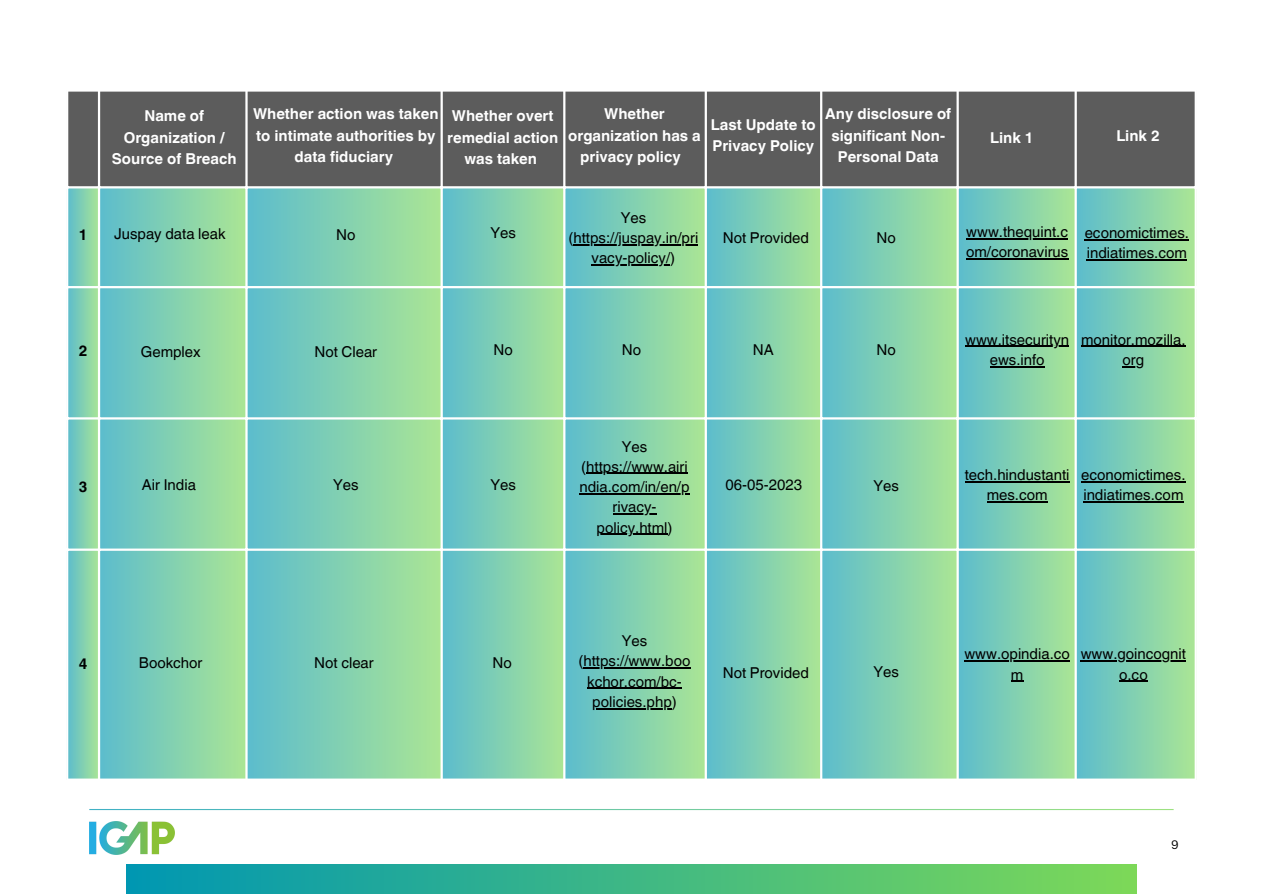
<style>
.page{position:relative;width:1263px;height:894px;background:#fff}
.page>*{position:absolute;margin:0;border:0;box-sizing:border-box;transform-origin:0 0}
.t1{font:15px/20.2px "Helvetica World";color:#000;text-align:center}
.t2{font:700 15px/21.3px "Helvetica World";color:#fff;text-align:center}
.t3{font:700 15px "Helvetica World";color:#000}
.t4{font:12px "Canva Sans";color:#000}
</style>
<div class="page">
<img style="left:89px;top:821px;width:86px;height:32px">
<div style="left:126px;top:864px;width:1011px;height:29px;background:linear-gradient(to right,#0097b2,#7dd958)"></div>
<div style="left:68px;top:92px;width:1127px;height:94px;background:#5c5c5c"></div>
<div style="left:67px;top:187px;width:32px;height:100px;background:linear-gradient(to right,#5bbccc,#a7e399)"></div>
<div style="left:99px;top:187px;width:148px;height:100px;background:linear-gradient(to right,#5bbccd,#abe594)"></div>
<div style="left:246px;top:187px;width:196px;height:100px;background:linear-gradient(to right,#5abccd,#ace696)"></div>
<div style="left:441px;top:187px;width:124px;height:100px;background:linear-gradient(to right,#5bbcce,#abe594)"></div>
<svg style="left:565px;top:188px;width:140px;height:98px;background:#82ceaf"></svg>
<div style="left:705px;top:187px;width:116px;height:100px;background:linear-gradient(to right,#5bbcce,#aae595)"></div>
<div style="left:821px;top:187px;width:137px;height:100px;background:linear-gradient(to right,#5bbccd,#abe694)"></div>
<svg style="left:959px;top:188px;width:115px;height:98px;background:#81cdad"></svg>
<div style="left:1075px;top:187px;width:121px;height:100px;background:linear-gradient(to right,#5bbcce,#abe694)"></div>
<div style="left:67px;top:287px;width:32px;height:131px;background:linear-gradient(to right,#5bbccc,#a7e399)"></div>
<div style="left:99px;top:287px;width:148px;height:131px;background:linear-gradient(to right,#5bbccd,#abe594)"></div>
<div style="left:246px;top:287px;width:196px;height:131px;background:linear-gradient(to right,#5abccd,#ace696)"></div>
<div style="left:441px;top:287px;width:124px;height:131px;background:linear-gradient(to right,#5bbcce,#abe594)"></div>
<div style="left:564px;top:287px;width:142px;height:131px;background:linear-gradient(to right,#5bbccc,#ace696)"></div>
<div style="left:705px;top:287px;width:116px;height:131px;background:linear-gradient(to right,#5bbcce,#aae595)"></div>
<div style="left:821px;top:287px;width:137px;height:131px;background:linear-gradient(to right,#5bbccd,#abe694)"></div>
<div style="left:957px;top:287px;width:119px;height:131px;background:linear-gradient(to right,#5abacc,#aae493)"></div>
<div style="left:1075px;top:287px;width:121px;height:131px;background:linear-gradient(to right,#5bbbcd,#abe594)"></div>
<div style="left:67px;top:418px;width:32px;height:132px;background:linear-gradient(to right,#5bbccc,#a7e399)"></div>
<div style="left:99px;top:418px;width:148px;height:132px;background:linear-gradient(to right,#5bbccd,#abe594)"></div>
<div style="left:246px;top:418px;width:196px;height:132px;background:linear-gradient(to right,#5abccd,#ace696)"></div>
<div style="left:441px;top:418px;width:124px;height:132px;background:linear-gradient(to right,#5bbcce,#abe594)"></div>
<svg style="left:565px;top:419px;width:140px;height:129px;background:#82cdae"></svg>
<div style="left:705px;top:418px;width:116px;height:132px;background:linear-gradient(to right,#5bbcce,#aae595)"></div>
<div style="left:821px;top:418px;width:137px;height:132px;background:linear-gradient(to right,#5bbccd,#abe694)"></div>
<div style="left:957px;top:418px;width:119px;height:132px;background:linear-gradient(to right,#59b8c9,#a7e090)"></div>
<div style="left:1075px;top:418px;width:121px;height:132px;background:linear-gradient(to right,#58b6c8,#a7e090)"></div>
<div style="left:67px;top:549px;width:32px;height:230px;background:linear-gradient(to right,#5bbccc,#a7e399)"></div>
<div style="left:99px;top:549px;width:148px;height:230px;background:linear-gradient(to right,#5bbccd,#abe594)"></div>
<div style="left:246px;top:549px;width:196px;height:230px;background:linear-gradient(to right,#5abccd,#ace696)"></div>
<div style="left:441px;top:549px;width:124px;height:230px;background:linear-gradient(to right,#5bbcce,#abe594)"></div>
<div style="left:564px;top:549px;width:142px;height:230px;background:linear-gradient(to right,#5abbcc,#abe596)"></div>
<div style="left:705px;top:549px;width:116px;height:230px;background:linear-gradient(to right,#5bbcce,#aae595)"></div>
<div style="left:821px;top:549px;width:137px;height:230px;background:linear-gradient(to right,#5bbccd,#abe694)"></div>
<div style="left:957px;top:549px;width:119px;height:230px;background:linear-gradient(to right,#5abacc,#a9e493)"></div>
<div style="left:1075px;top:549px;width:121px;height:230px;background:linear-gradient(to right,#5abacc,#aae493)"></div>
<hr style="left:66px;top:92px;width:2px;height:686px;background:#fff">
<hr style="left:98px;top:92px;width:2px;height:686px;background:#fff">
<hr style="left:245px;top:92px;width:3px;height:686px;background:#fff">
<hr style="left:441px;top:92px;width:2px;height:686px;background:#fff">
<hr style="left:563px;top:92px;width:2px;height:686px;background:#fff">
<hr style="left:705px;top:92px;width:2px;height:686px;background:#fff">
<hr style="left:820px;top:92px;width:2px;height:686px;background:#fff">
<hr style="left:956px;top:92px;width:3px;height:686px;background:#fff">
<hr style="left:1074px;top:92px;width:3px;height:686px;background:#fff">
<hr style="left:1195px;top:92px;width:2px;height:686px;background:#fff">
<hr style="left:66px;top:186px;width:1131px;height:2px;background:#fff">
<hr style="left:66px;top:286px;width:1131px;height:2px;background:#fff">
<hr style="left:66px;top:417px;width:1131px;height:2px;background:#fff">
<hr style="left:66px;top:548px;width:1131px;height:2px;background:#fff">
<hr style="left:66px;top:778px;width:1131px;height:2px;background:#fff">
<hr style="left:573px;top:244px;width:125px;height:1px;background:#000">
<hr style="left:592px;top:264px;width:78px;height:1px;background:#000">
<hr style="left:966px;top:238px;width:102px;height:1px;background:#000">
<hr style="left:966px;top:258px;width:102px;height:1px;background:#000">
<hr style="left:586px;top:473px;width:102px;height:1px;background:#000">
<hr style="left:579px;top:493px;width:111px;height:1px;background:#000">
<hr style="left:613px;top:513px;width:43px;height:1px;background:#000">
<hr style="left:597px;top:533px;width:70px;height:1px;background:#000">
<hr style="left:583px;top:667px;width:108px;height:1px;background:#000">
<hr style="left:587px;top:687px;width:95px;height:1px;background:#000">
<hr style="left:592px;top:707px;width:80px;height:2px;background:#000">
<hr style="left:1085px;top:239px;width:104px;height:1px;background:#000">
<hr style="left:1087px;top:259px;width:100px;height:1px;background:#000">
<hr style="left:965px;top:345px;width:104px;height:2px;background:#000">
<hr style="left:990px;top:366px;width:55px;height:1px;background:#000">
<hr style="left:965px;top:481px;width:104px;height:1px;background:#000">
<hr style="left:987px;top:501px;width:61px;height:1px;background:#000">
<hr style="left:964px;top:660px;width:106px;height:1px;background:#000">
<svg style="left:1011px;top:680px;width:12px;height:1px"></svg>
<hr style="left:1081px;top:345px;width:105px;height:2px;background:#000">
<svg style="left:1122px;top:366px;width:22px;height:1px"></svg>
<hr style="left:1081px;top:481px;width:104px;height:1px;background:#000">
<hr style="left:1083px;top:501px;width:100px;height:1px;background:#000">
<hr style="left:1081px;top:660px;width:105px;height:1px;background:#000">
<svg style="left:1119px;top:680px;width:29px;height:1px"></svg>
<h2 class="t3" style="left:79px;top:222px;width:10px">1</h2>
<h2 class="t2" style="left:112px;top:104px;width:126px">Name of<br>Organization /<br>Source of Breach</h2>
<h2 class="t2" style="left:253px;top:102px;width:187px">Whether action was taken to intimate authorities by data fiduciary</h2>
<h2 class="t2" style="left:447px;top:104px;width:113px">Whether overt remedial action was taken</h2>
<h2 class="t2" style="left:568px;top:102px;width:134px">Whether organization has a privacy policy</h2>
<h2 class="t2" style="left:711px;top:112px;width:106px;text-align:left">Last Update to<br>Privacy Policy</h2>
<h2 class="t2" style="left:825px;top:102px;width:127px">Any disclosure of significant Non-<br>Personal Data</h2>
<p class="t2" style="left:990px;top:125px;width:45px">Link 1</p>
<p class="t2" style="left:1116px;top:123px;width:45px">Link 2</p>
<p class="t1" style="left:114px;top:223px;width:113px">Juspay data leak</p>
<p class="t1" style="left:336px;top:224px;width:21px">No</p>
<p class="t1" style="left:490px;top:223px;width:27px">Yes</p>
<p class="t1" style="left:568px;top:207px;width:131px">Yes (https://juspay.in/pri</p>
<p class="t1" style="left:592px;top:248px;width:85px">vacy-policy/)</p>
<p class="t1" style="left:723px;top:228px;width:88px">Not Provided</p>
<p class="t1" style="left:876px;top:228px;width:21px">No</p>
<p class="t1" style="left:966px;top:221px;width:104px;text-align:left">www.thequint.c om/coronavirus</p>
<p class="t1" style="left:1085px;top:222px;width:106px;text-align:left">economictimes. indiatimes.com</p>
<p class="t3" style="left:79px;top:338px;width:10px">2</p>
<p class="t1" style="left:141px;top:341px;width:61px">Gemplex</p>
<p class="t1" style="left:314px;top:341px;width:64px">Not Clear</p>
<p class="t1" style="left:494px;top:339px;width:21px">No</p>
<h1 class="t1" style="left:622px;top:339px;width:21px">No</h1>
<p class="t1" style="left:753px;top:339px;width:22px">NA</p>
<p class="t1" style="left:876px;top:339px;width:21px">No</p>
<p class="t1" style="left:965px;top:329px;width:105px">www.itsecurityn ews.info</p>
<p class="t1" style="left:1081px;top:329px;width:106px">monitor.mozilla. org</p>
<p class="t3" style="left:79px;top:474px;width:10px">3</p>
<p class="t1" style="left:142px;top:474px;width:56px">Air India</p>
<p class="t1" style="left:333px;top:474px;width:27px">Yes</p>
<p class="t1" style="left:490px;top:474px;width:27px">Yes</p>
<p class="t1" style="left:581px;top:436px;width:108px">Yes (https://www.airi</p>
<p class="t1" style="left:579px;top:476px;width:112px">ndia.com/in/en/p</p>
<p class="t1" style="left:613px;top:497px;width:45px">rivacy-</p>
<p class="t1" style="left:597px;top:517px;width:77px">policy.html)</p>
<p class="t1" style="left:725px;top:474px;width:78px">06-05-2023</p>
<p class="t1" style="left:873px;top:475px;width:27px">Yes</p>
<p class="t1" style="left:965px;top:464px;width:106px">tech.hindustanti mes.com</p>
<p class="t1" style="left:1081px;top:464px;width:106px;text-align:left">economictimes. indiatimes.com</p>
<p class="t3" style="left:79px;top:651px;width:10px">4</p>
<p class="t1" style="left:139px;top:653px;width:65px">Bookchor</p>
<p class="t1" style="left:314px;top:652px;width:61px">Not clear</p>
<p class="t1" style="left:493px;top:652px;width:21px">No</p>
<p class="t1" style="left:578px;top:630px;width:114px">Yes (https://www.boo</p>
<p class="t1" style="left:587px;top:671px;width:96px">kchor.com/bc-</p>
<p class="t1" style="left:592px;top:691px;width:86px">policies.php)</p>
<p class="t1" style="left:723px;top:662px;width:88px">Not Provided</p>
<p class="t1" style="left:873px;top:661px;width:27px">Yes</p>
<p class="t1" style="left:964px;top:644px;width:107px">www.opindia.co m</p>
<p class="t1" style="left:1081px;top:644px;width:107px">www.goincognit o.co</p>
<h2 class="t4" style="left:1171px;top:835px;width:9px">9</h2>
</div>
